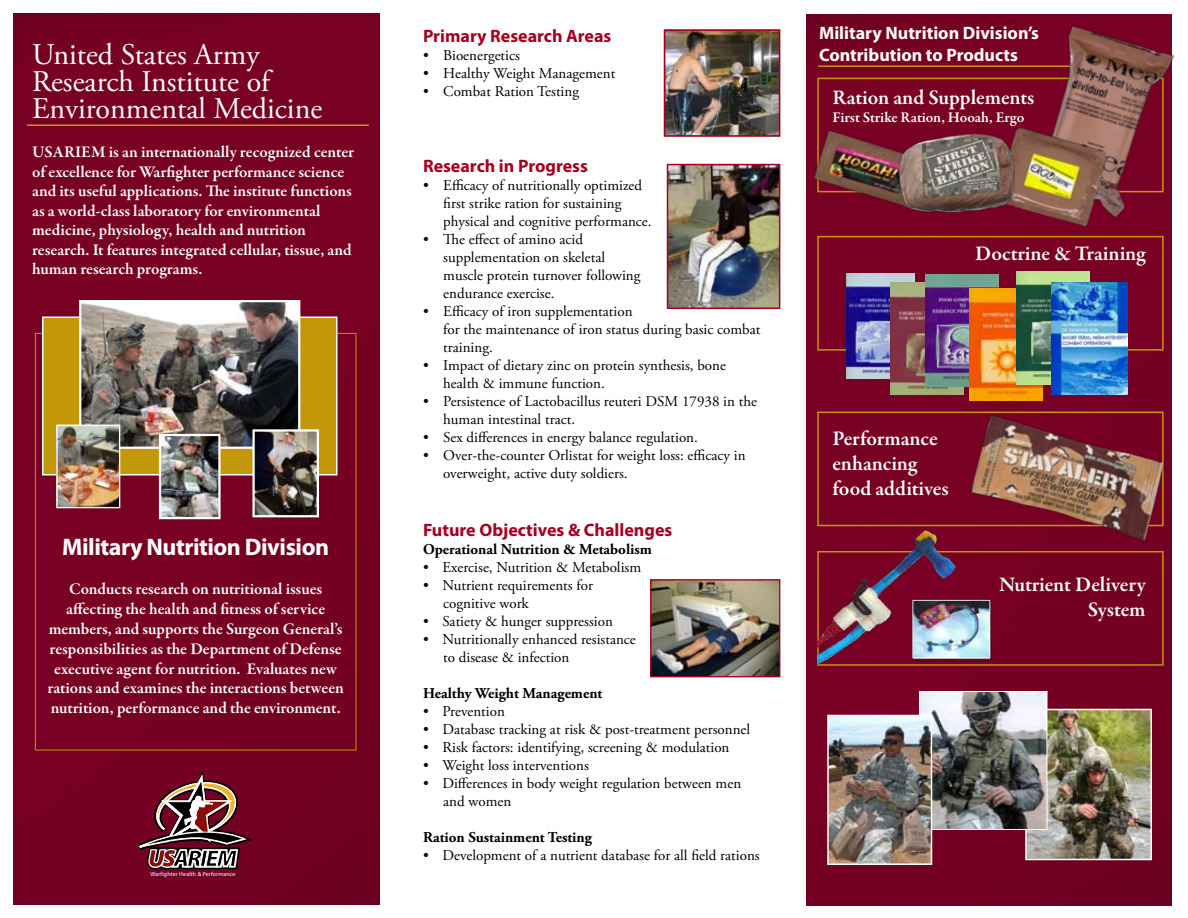
<style>
.page{position:relative;width:1188px;height:918px;background:#fff}
.page>*{position:absolute;margin:0;border:0;box-sizing:border-box;transform-origin:0 0}
.t1{font:30px/27px "Adobe Garamond Pro";color:#fff}
.t2{font:700 24px "Myriad Pro";letter-spacing:-.02em;color:#fff}
.t3{font:600 21px/25.2px "Garamond Premr Pro";letter-spacing:-.005em;color:#fff}
.t4{font:700 18px "Myriad Pro";color:#a50021}
.t5{font:700 18px/21.6px "Myriad Pro";color:#fff}
.t6{font:600 16.5px/19.5px "Garamond Premr Pro";letter-spacing:-.005em;color:#fff}
.t7{font:15px/18px "Adobe Garamond Pro";color:#000}
.t8{font:700 15px "Adobe Garamond Pro";color:#000}
.t9{font:600 15px "Garamond Premr Pro";color:#fff}
.t10{font:6px "Myriad";letter-spacing:.015em;color:#fff}
</style>
<div class="page">
<div style="left:806px;top:14px;width:366px;height:891px;background:#770024"></div>
<div style="left:817px;top:551px;width:347px;height:115px;border:2px solid #c2970a"></div>
<div style="left:817px;top:236px;width:347px;height:115px;border:2px solid #c2970a"></div>
<div style="left:14px;top:14px;width:365px;height:890px;background:#770024"></div>
<hr style="left:27px;top:124px;width:342px;height:2px;background:#c2970a">
<svg style="left:132px;top:768px;width:130px;height:116px;background:#772b3e"></svg>
<img style="left:670px;top:167px;width:107px;height:139px">
<div style="left:667px;top:164px;width:113px;height:145px;border:2px solid #a50021"></div>
<img style="left:1028px;top:712px;width:121px;height:145px">
<div style="left:1025px;top:709px;width:127px;height:151px;border:2px solid #fff"></div>
<img style="left:952px;top:403px;width:220px;height:147px">
<img style="left:667px;top:32px;width:110px;height:102px">
<div style="left:664px;top:29px;width:116px;height:108px;border:2px solid #a50021"></div>
<img style="left:846px;top:274px;width:68px;height:104px">
<img style="left:890px;top:283px;width:73px;height:111px">
<img style="left:925px;top:275px;width:73px;height:112px">
<img style="left:969px;top:288px;width:74px;height:112px">
<img style="left:1016px;top:272px;width:74px;height:112px">
<img style="left:1052px;top:283px;width:75px;height:112px">
<img style="left:652px;top:581px;width:126px;height:94px">
<div style="left:650px;top:579px;width:130px;height:98px;border:1px solid #a50021"></div>
<img style="left:921px;top:693px;width:124px;height:135px">
<div style="left:919px;top:691px;width:128px;height:139px;border:1px solid #fff"></div>
<img style="left:830px;top:718px;width:99px;height:144px">
<div style="left:827px;top:715px;width:105px;height:150px;border:2px solid #fff"></div>
<div style="left:42px;top:316px;width:296px;height:160px;background:#c2970a;border:2px solid #fff"></div>
<img style="left:82px;top:303px;width:215px;height:143px">
<div style="left:79px;top:300px;width:221px;height:149px;border:2px solid #fff"></div>
<img style="left:162px;top:437px;width:56px;height:79px">
<div style="left:159px;top:434px;width:62px;height:85px;border:2px solid #fff"></div>
<img style="left:58px;top:427px;width:60px;height:79px">
<div style="left:56px;top:425px;width:64px;height:83px;border:1px solid #fff"></div>
<img style="left:255px;top:432px;width:61px;height:82px">
<div style="left:252px;top:429px;width:67px;height:88px;border:2px solid #fff"></div>
<hr style="left:818px;top:65px;width:342px;height:2px;background:#c2970a">
<img style="left:1012px;top:15px;width:163px;height:209px">
<img style="left:808px;top:128px;width:120px;height:81px">
<img style="left:992px;top:122px;width:121px;height:110px">
<img style="left:896px;top:132px;width:126px;height:90px">
<img style="left:818px;top:520px;width:199px;height:150px">
<h1 class="t1" style="left:32px;top:42px;width:292px">United States Army<br>Research Institute of<br>Environmental Medicine</h1>
<p class="t6" style="left:32px;top:142px;width:323px">USARIEM is an internationally recognized center of excellence for Warfighter performance science and its useful applications. The institute functions as a world-class laboratory for environmental medicine, physiology, health and nutrition research. It features integrated cellular, tissue, and human research programs.</p>
<h2 class="t2" style="left:62px;top:531px;width:268px">Military Nutrition Division</h2>
<p class="t6" style="left:47px;top:580px;width:298px;text-align:center">Conducts research on nutritional issues affecting the health and fitness of service members, and supports the Surgeon General’s responsibilities as the Department of Defense executive agent for nutrition. Evaluates new rations and examines the interactions between nutrition, performance and the environment.</p>
<p class="t10" style="left:150px;top:871px;width:87px">Warfighter Health &amp; Performance</p>
<p class="t4" style="left:423px;top:24px;width:190px">Primary Research Areas</p>
<p class="t7" style="left:423px;top:47px;width:98px">• Bioenergetics</p>
<p class="t7" style="left:423px;top:65px;width:194px">• Healthy Weight Management</p>
<p class="t7" style="left:423px;top:83px;width:158px">• Combat Ration Testing</p>
<p class="t4" style="left:423px;top:154px;width:166px">Research in Progress</p>
<p class="t7" style="left:443px;top:177px;width:210px;text-indent:-20px">• Efficacy of nutritionally optimized first strike ration for sustaining physical and cognitive performance.</p>
<p class="t7" style="left:443px;top:231px;width:199px;text-indent:-20px">• The effect of amino acid supplementation on skeletal muscle protein turnover following endurance exercise.</p>
<p class="t7" style="left:443px;top:303px;width:319px;text-indent:-20px">• Efficacy of iron supplementation<br>for the maintenance of iron status during basic combat training.</p>
<p class="t7" style="left:443px;top:357px;width:284px;text-indent:-20px">• Impact of dietary zinc on protein synthesis, bone health &amp; immune function.</p>
<p class="t7" style="left:443px;top:393px;width:315px;text-indent:-20px">• Persistence of Lactobacillus reuteri DSM 17938 in the human intestinal tract.</p>
<p class="t7" style="left:423px;top:429px;width:276px">• Sex differences in energy balance regulation.</p>
<p class="t7" style="left:443px;top:447px;width:304px;text-indent:-20px">• Over-the-counter Orlistat for weight loss: efficacy in overweight, active duty soldiers.</p>
<p class="t4" style="left:423px;top:518px;width:251px">Future Objectives &amp; Challenges</p>
<p class="t8" style="left:423px;top:540px;width:230px">Operational Nutrition &amp; Metabolism</p>
<p class="t7" style="left:423px;top:558px;width:220px">• Exercise, Nutrition &amp; Metabolism</p>
<p class="t7" style="left:443px;top:576px;width:151px;text-indent:-20px">• Nutrient requirements for cognitive work</p>
<p class="t7" style="left:423px;top:612px;width:191px">• Satiety &amp; hunger suppression</p>
<p class="t7" style="left:443px;top:630px;width:194px;text-indent:-20px">• Nutritionally enhanced resistance to disease &amp; infection</p>
<p class="t8" style="left:423px;top:684px;width:181px">Healthy Weight Management</p>
<p class="t7" style="left:423px;top:702px;width:83px">• Prevention</p>
<p class="t7" style="left:423px;top:720px;width:329px">• Database tracking at risk &amp; post-treatment personnel</p>
<p class="t7" style="left:423px;top:738px;width:308px">• Risk factors: identifying, screening &amp; modulation</p>
<p class="t7" style="left:423px;top:756px;width:167px">• Weight loss interventions</p>
<p class="t7" style="left:443px;top:774px;width:299px;text-indent:-20px">• Differences in body weight regulation between men and women</p>
<p class="t8" style="left:423px;top:828px;width:170px">Ration Sustainment Testing</p>
<p class="t7" style="left:423px;top:846px;width:338px">• Development of a nutrient database for all field rations</p>
<p class="t5" style="left:819px;top:22px;width:221px">Military Nutrition Division’s<br>Contribution to Products</p>
<h3 class="t3" style="left:832px;top:85px;width:203px">Ration and Supplements</h3>
<p class="t9" style="left:832px;top:108px;width:193px">First Strike Ration, Hooah, Ergo</p>
<h3 class="t3" style="left:975px;top:242px;width:172px">Doctrine &amp; Training</h3>
<h3 class="t3" style="left:833px;top:426px;width:118px">Performance enhancing food additives</h3>
<h3 class="t3" style="left:999px;top:572px;width:148px;text-align:right">Nutrient Delivery<br>System</h3>
</div>
